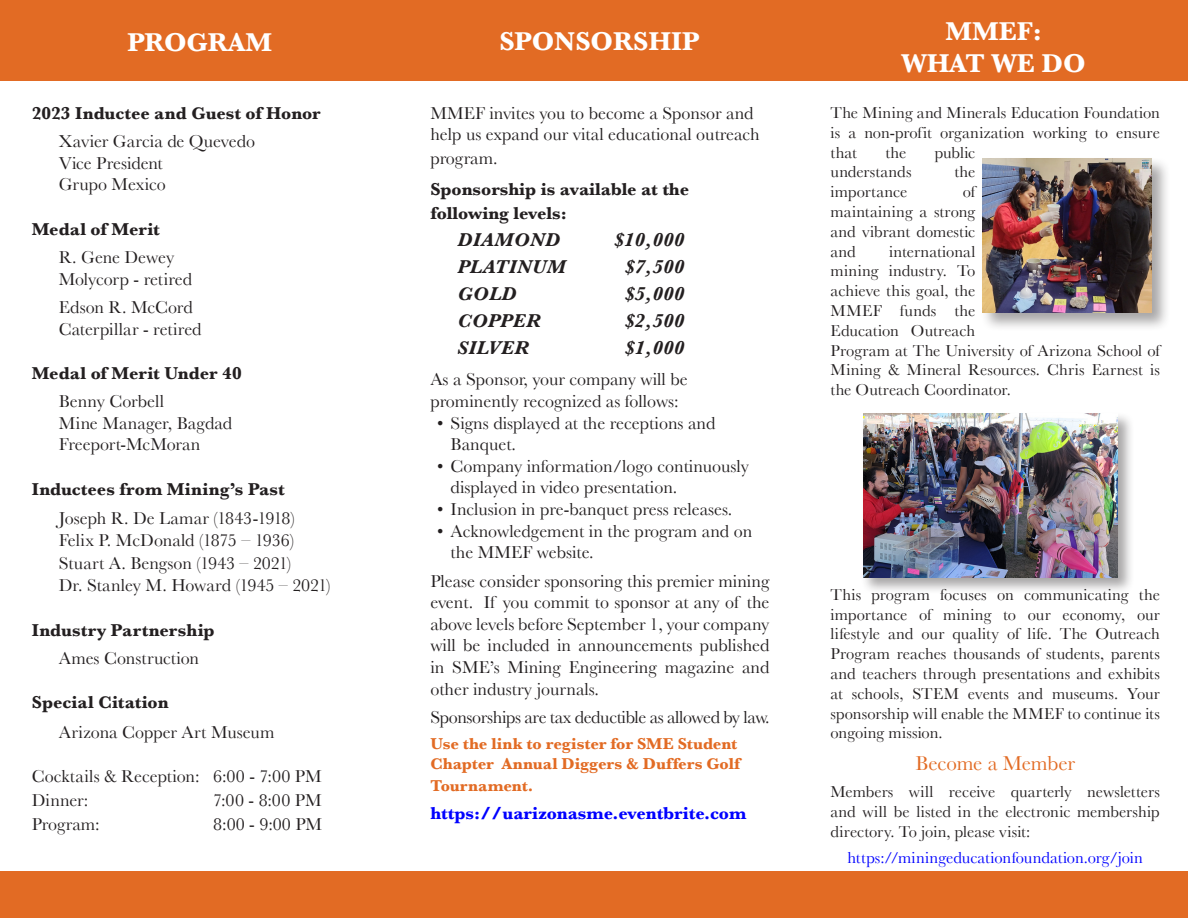
<style>
.page{position:relative;width:1188px;height:918px;background:#fff}
.page>*{position:absolute;margin:0;border:0;box-sizing:border-box;transform-origin:0 0}
.Paragraph_Style_1{font:700 27px "Baskerville";color:#fff}
.Paragraph_Style_3{font:21px "Baskerville";letter-spacing:-.01em;color:#e26b24}
.Paragraph_Style_1-2{font:italic 700 19.5px "Baskerville";letter-spacing:.025em;color:#231f20}
.Paragraph_Style_3-2{font:18px/21.6px "Baskerville";color:#231f20}
.Paragraph_Style_5{font:18px "Baskerville";color:#231f20}
.Paragraph_Style_4{font:700 18px "Baskerville";color:#231f20}
.Paragraph_Style_1-3{font:700 18px "Baskerville";color:#231f20}
.Paragraph_Style_3-3{font:18px "Baskerville";letter-spacing:-.02em;color:#231f20}
.Paragraph_Style_3-4{font:700 18px "Baskerville";color:#00f}
.Paragraph_Style_2{font:18px "Baskerville";color:#231f20}
.Paragraph_Style_5-2{font:700 18px "Baskerville";color:#231f20}
.Paragraph_Style_3-5{font:16.5px/19.8px "Baskerville";letter-spacing:.005em;color:#231f20;text-align:justify}
.Paragraph_Style_3-6{font:700 16.5px/19.8px "Baskerville";letter-spacing:-.005em;color:#e26b24}
.Paragraph_Style_3-7{font:16.5px "Baskerville";color:#00f}
</style>
<div class="page">
<div style="left:0;top:0;width:1188px;height:81px;background:#e26b24"></div>
<div style="left:0;top:872px;width:1188px;height:46px;background:#e26b24"></div>
<div style="left:861px;top:411px;width:274px;height:184px;background:#231f20;opacity:.4"></div>
<img style="left:863px;top:413px;width:255px;height:164px">
<div style="left:981px;top:157px;width:190px;height:175px;background:#231f20;opacity:.4"></div>
<img style="left:983px;top:159px;width:168px;height:153px">
<p class="Paragraph_Style_1" style="left:127px;top:26px;width:146px">PROGRAM</p>
<p class="Paragraph_Style_4" style="left:32px;top:102px;width:291px">2023 Inductee and Guest of Honor</p>
<p class="Paragraph_Style_5" style="left:59px;top:131px;width:198px">Xavier Garcia de Quevedo</p>
<p class="Paragraph_Style_2" style="left:59px;top:152px;width:106px">Vice President</p>
<p class="Paragraph_Style_2" style="left:59px;top:174px;width:109px">Grupo Mexico</p>
<p class="Paragraph_Style_5-2" style="left:32px;top:218px;width:130px">Medal of Merit</p>
<p class="Paragraph_Style_5" style="left:59px;top:247px;width:117px">R. Gene Dewey</p>
<p class="Paragraph_Style_5" style="left:59px;top:268px;width:135px">Molycorp - retired</p>
<p class="Paragraph_Style_5" style="left:59px;top:297px;width:136px">Edson R. McCord</p>
<p class="Paragraph_Style_5" style="left:59px;top:318px;width:144px">Caterpillar - retired</p>
<p class="Paragraph_Style_4" style="left:32px;top:362px;width:212px">Medal of Merit Under 40</p>
<p class="Paragraph_Style_5" style="left:59px;top:391px;width:107px">Benny Corbell</p>
<p class="Paragraph_Style_5" style="left:59px;top:412px;width:175px">Mine Manager, Bagdad</p>
<p class="Paragraph_Style_5" style="left:59px;top:434px;width:143px">Freeport-McMoran</p>
<p class="Paragraph_Style_4" style="left:32px;top:478px;width:254px">Inductees from Mining’s Past</p>
<p class="Paragraph_Style_5" style="left:59px;top:507px;width:238px">Joseph R. De Lamar (1843-1918)</p>
<p class="Paragraph_Style_5" style="left:59px;top:530px;width:237px">Felix P. McDonald (1875 – 1936)</p>
<p class="Paragraph_Style_5" style="left:59px;top:552px;width:234px">Stuart A. Bengson (1943 – 2021)</p>
<p class="Paragraph_Style_5" style="left:59px;top:575px;width:273px">Dr. Stanley M. Howard (1945 – 2021)</p>
<p class="Paragraph_Style_4" style="left:32px;top:619px;width:184px">Industry Partnership</p>
<p class="Paragraph_Style_5" style="left:59px;top:648px;width:142px">Ames Construction</p>
<p class="Paragraph_Style_4" style="left:32px;top:692px;width:138px">Special Citation</p>
<p class="Paragraph_Style_5" style="left:59px;top:721px;width:217px">Arizona Copper Art Museum</p>
<p class="Paragraph_Style_3-2" style="left:32px;top:765px;width:292px">Cocktails &amp; Reception: 6:00 - 7:00 PM</p>
<p class="Paragraph_Style_3-2" style="left:32px;top:789px;width:58px">Dinner:</p>
<p class="Paragraph_Style_3-2" style="left:213px;top:789px;width:110px">7:00 - 8:00 PM</p>
<p class="Paragraph_Style_3-2" style="left:32px;top:813px;width:70px">Program:</p>
<p class="Paragraph_Style_3-2" style="left:213px;top:813px;width:110px">8:00 - 9:00 PM</p>
<p class="Paragraph_Style_1" style="left:499px;top:26px;width:201px">SPONSORSHIP</p>
<p class="Paragraph_Style_3-2" style="left:430px;top:102px;width:331px">MMEF invites you to become a Sponsor and help us expand our vital educational outreach</p>
<p class="Paragraph_Style_3-2" style="left:430px;top:147px;width:69px">program.</p>
<p class="Paragraph_Style_1-3" style="left:430px;top:179px;width:260px">Sponsorship is available at the</p>
<p class="Paragraph_Style_1-3" style="left:430px;top:203px;width:138px">following levels:</p>
<p class="Paragraph_Style_1-2" style="left:457px;top:228px;width:104px">DIAMOND</p>
<p class="Paragraph_Style_1-2" style="left:614px;top:228px;width:71px">$10,000</p>
<p class="Paragraph_Style_1-2" style="left:457px;top:255px;width:110px">PLATINUM</p>
<p class="Paragraph_Style_1-2" style="left:625px;top:255px;width:61px">$7,500</p>
<p class="Paragraph_Style_1-2" style="left:457px;top:282px;width:60px">GOLD</p>
<p class="Paragraph_Style_1-2" style="left:625px;top:282px;width:61px">$5,000</p>
<p class="Paragraph_Style_1-2" style="left:457px;top:309px;width:84px">COPPER</p>
<p class="Paragraph_Style_1-2" style="left:625px;top:309px;width:61px">$2,500</p>
<p class="Paragraph_Style_1-2" style="left:457px;top:336px;width:73px">SILVER</p>
<p class="Paragraph_Style_1-2" style="left:625px;top:336px;width:61px">$1,000</p>
<p class="Paragraph_Style_3-2" style="left:430px;top:369px;width:259px">As a Sponsor, your company will be prominently recognized as follows:</p>
<p class="Paragraph_Style_3-2" style="left:451px;top:412px;width:266px;text-indent:-14px">• Signs displayed at the receptions and<br>Banquet.</p>
<p class="Paragraph_Style_3-2" style="left:451px;top:455px;width:300px;text-indent:-14px">• Company information/logo continuously displayed in video presentation.</p>
<p class="Paragraph_Style_3-2" style="left:437px;top:498px;width:297px">• Inclusion in pre-banquet press releases.</p>
<p class="Paragraph_Style_3-2" style="left:451px;top:520px;width:303px;text-indent:-14px">• Acknowledgement in the program and on the MMEF website.</p>
<p class="Paragraph_Style_3-2" style="left:430px;top:570px;width:341px;text-align:justify">Please consider sponsoring this premier mining event. If you commit to sponsor at any of the above levels before September 1, your company will be included in announcements published in SME’s Mining Engineering magazine and other industry journals.</p>
<p class="Paragraph_Style_3-3" style="left:430px;top:706px;width:341px">Sponsorships are tax deductible as allowed by law.</p>
<p class="Paragraph_Style_3-6" style="left:430px;top:734px;width:311px">Use the link to register for SME Student<br>Chapter Annual Diggers &amp; Duffers Golf</p>
<p class="Paragraph_Style_3-6" style="left:430px;top:776px;width:104px">Tournament.</p>
<p class="Paragraph_Style_3-4" style="left:430px;top:803px;width:317px">https://uarizonasme.eventbrite.com</p>
<p class="Paragraph_Style_1" style="left:945px;top:15px;width:98px">MMEF:</p>
<p class="Paragraph_Style_1" style="left:901px;top:48px;width:186px">WHAT WE DO</p>
<p class="Paragraph_Style_3-5" style="left:831px;top:103px;width:331px">The Mining and Minerals Education Foundation is a non-profit organization working to ensure that</p>
<p class="Paragraph_Style_3-5" style="left:885px;top:142px;width:23px">the</p>
<p class="Paragraph_Style_3-5" style="left:935px;top:142px;width:42px">public</p>
<p class="Paragraph_Style_3-5" style="left:831px;top:162px;width:83px">understands</p>
<p class="Paragraph_Style_3-5" style="left:954px;top:162px;width:23px">the</p>
<p class="Paragraph_Style_3-5" style="left:831px;top:182px;width:78px">importance</p>
<p class="Paragraph_Style_3-5" style="left:831px;top:182px;width:146px;text-indent:132px">of maintaining a strong and vibrant domestic and</p>
<p class="Paragraph_Style_3-5" style="left:831px;top:241px;width:331px;text-align:left;text-indent:59px">international<br>mining industry. To<br>achieve this goal, the<br>MMEF funds the<br>Education Outreach<br>Program at The University of Arizona School of<br>Mining &amp; Mineral Resources. Chris Earnest is the Outreach Coordinator.</p>
<p class="Paragraph_Style_3-5" style="left:831px;top:584px;width:331px">This program focuses on communicating the importance of mining to our economy, our lifestyle and our quality of life. The Outreach Program reaches thousands of students, parents and teachers through presentations and exhibits at schools, STEM events and museums. Your sponsorship will enable the MMEF to continue its ongoing mission.</p>
<p class="Paragraph_Style_3" style="left:915px;top:751px;width:161px">Become a Member</p>
<p class="Paragraph_Style_3-5" style="left:831px;top:782px;width:331px">Members will receive quarterly newsletters and will be listed in the electronic membership directory. To join, please visit:</p>
<p class="Paragraph_Style_3-7" style="left:847px;top:848px;width:297px">https://miningeducationfoundation.org/join</p>
</div>
